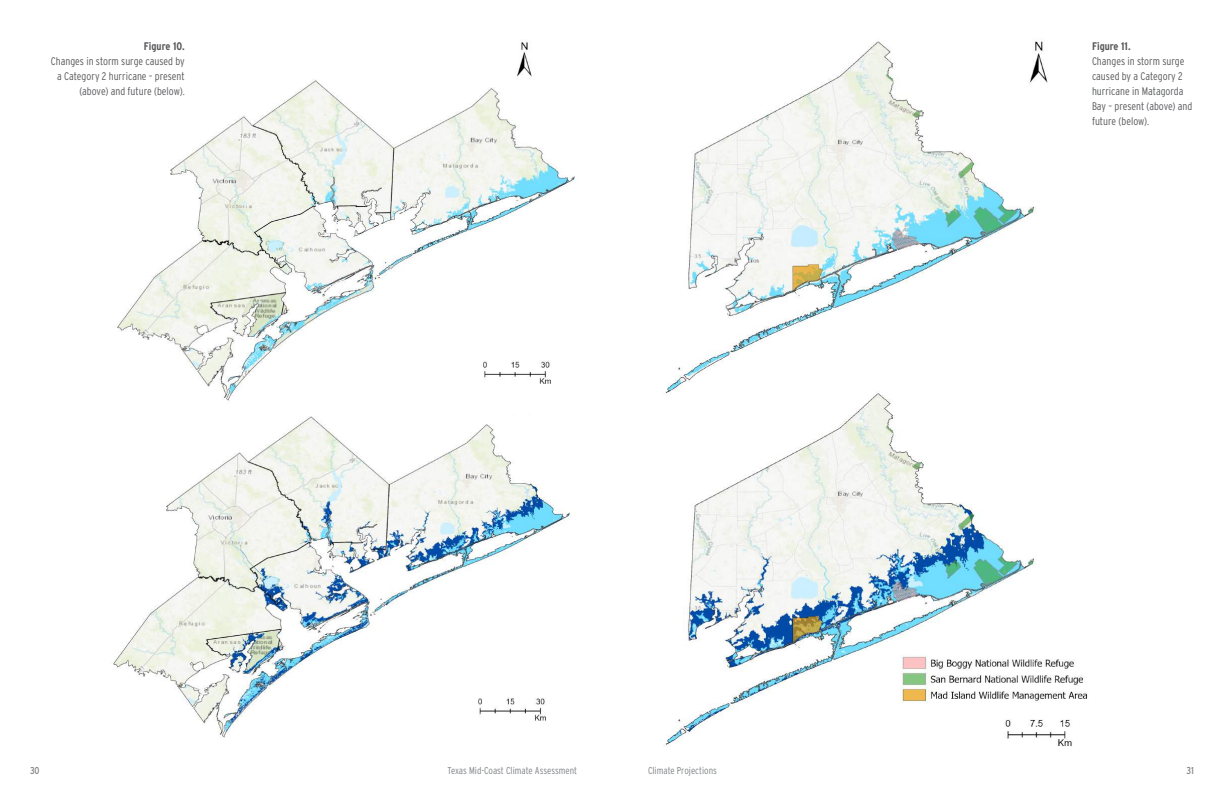
<style>
.page{position:relative;width:1224px;height:792px;background:#fff}
.page>*{position:absolute;margin:0;border:0;box-sizing:border-box;transform-origin:0 0}
.t1{font:300 11px/15px "Interstate Condensed";color:#57585a}
.t2{font:700 11px "Interstate Condensed";color:#57585a}
.t3{font:300 10px "Interstate Condensed";color:#808285}
.t4{font:10px "Interstate Condensed";color:#808285}
</style>
<div class="page">
<img style="left:665px;top:41px;width:423px;height:706px">
<img style="left:117px;top:42px;width:459px;height:359px">
<img style="left:113px;top:416px;width:457px;height:322px">
<p class="t2" style="left:144px;top:40px;width:42px">Figure 10.</p>
<p class="t1" style="left:51px;top:53px;width:135px;text-align:right">Changes in storm surge caused by a Category 2 hurricane – present (above) and future (below).</p>
<p class="t2" style="left:1092px;top:40px;width:40px">Figure 11.</p>
<p class="t1" style="left:1092px;top:53px;width:102px">Changes in storm surge caused by a Category 2 hurricane in Matagorda<br>Bay – present (above) and future (below).</p>
<p class="t4" style="left:30px;top:765px;width:11px">30</p>
<p class="t3" style="left:448px;top:765px;width:131px">Texas Mid-Coast Climate Assessment</p>
<p class="t3" style="left:648px;top:765px;width:71px">Climate Projections</p>
<p class="t4" style="left:1187px;top:765px;width:9px">31</p>
</div>
